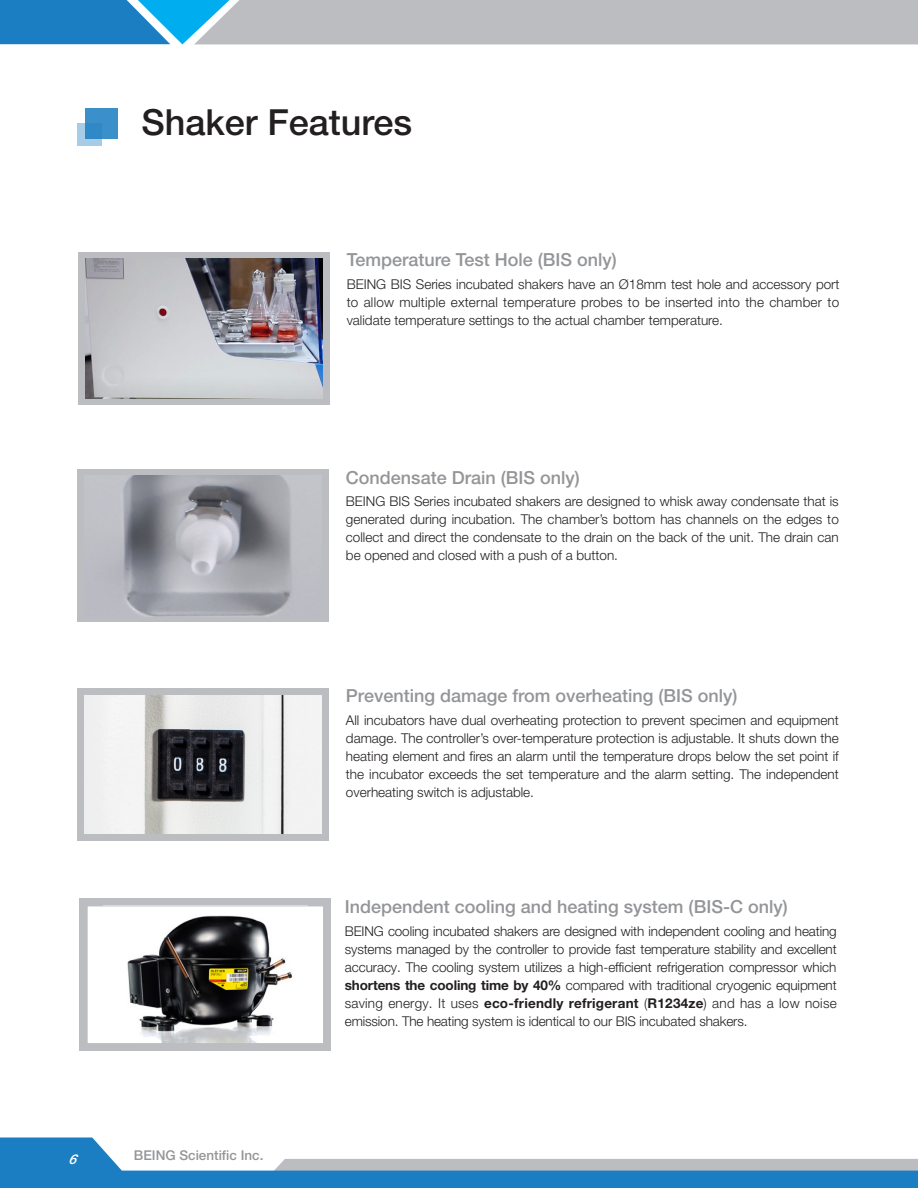
<style>
.page{position:relative;width:918px;height:1188px;background:#fff}
.page>*{position:absolute;margin:0;border:0;box-sizing:border-box;transform-origin:0 0}
.t1{font:500 36px "Helvetica Neue LT Pro";color:#231f20}
.t2{font:500 18px "Helvetica Neue LT Pro";color:#939598}
.t3{font:300 13.5px/18px "Helvetica Neue LT Pro";color:#231f20;text-align:justify}
.t4{font:500 13.5px "Helvetica Neue LT Pro";color:#939598}
.t5{font:italic 500 13.5px "Helvetica Neue LT Pro";color:#fff}
.s1{font-weight:700}
</style>
<div class="page">
<svg style="left:0;top:0;width:918px;height:44px"></svg>
<svg style="left:0;top:1138px;width:918px;height:50px"></svg>
<div style="left:78px;top:252px;width:251px;height:153px;background:#bcbdc0"></div>
<img style="left:86px;top:258px;width:236px;height:141px">
<div style="left:86px;top:108px;width:32px;height:30px;background:#3b90ca"></div>
<svg style="left:78px;top:123px;width:24px;height:22px"></svg>
<div style="left:78px;top:470px;width:251px;height:152px;background:#bcbdc0"></div>
<img style="left:114px;top:476px;width:208px;height:140px">
<div style="left:78px;top:688px;width:251px;height:152px;background:#bcbdc0"></div>
<img style="left:85px;top:695px;width:237px;height:138px">
<div style="left:80px;top:899px;width:251px;height:152px;background:#bcbdc0"></div>
<div style="left:87px;top:906px;width:237px;height:138px;background:#fff"></div>
<img style="left:127px;top:915px;width:166px;height:127px">
<div style="left:87px;top:906px;width:237px;height:138px;border:1px solid #bcbdc0"></div>
<p class="t1" style="left:142px;top:100px;width:272px">Shaker Features</p>
<p class="t2" style="left:347px;top:249px;width:272px">Temperature Test Hole (BIS only)</p>
<p class="t3" style="left:347px;top:275px;width:494px">BEING BIS Series incubated shakers have an Ø18mm test hole and accessory port to allow multiple external temperature probes to be inserted into the chamber to validate temperature settings to the actual chamber temperature.</p>
<p class="t2" style="left:346px;top:466px;width:235px">Condensate Drain (BIS only)</p>
<p class="t3" style="left:346px;top:492px;width:494px">BEING BIS Series incubated shakers are designed to whisk away condensate that is generated during incubation. The chamber’s bottom has channels on the edges to collect and direct the condensate to the drain on the back of the unit. The drain can be opened and closed with a push of a button.</p>
<p class="t2" style="left:346px;top:685px;width:393px">Preventing damage from overheating (BIS only)</p>
<p class="t3" style="left:346px;top:711px;width:494px">All incubators have dual overheating protection to prevent specimen and equipment damage. The controller’s over-temperature protection is adjustable. It shuts down the heating element and fires an alarm until the temperature drops below the set point if the incubator exceeds the set temperature and the alarm setting. The independent overheating switch is adjustable.</p>
<p class="t5" style="left:69px;top:1151px;width:13px">6</p>
<p class="t4" style="left:134px;top:1147px;width:131px">BEING Scientific Inc.</p>
<p class="t2" style="left:345px;top:896px;width:444px">Independent cooling and heating system (BIS-C only)</p>
<p class="t3" style="left:345px;top:922px;width:493px">BEING cooling incubated shakers are designed with independent cooling and heating systems managed by the controller to provide fast temperature stability and excellent accuracy. The cooling system utilizes a high-efficient refrigeration compressor which <span class="s1">shortens the cooling time by 40%</span> compared with traditional cryogenic equipment saving energy. It uses <span class="s1">eco-friendly refrigerant</span> (<span class="s1">R1234ze</span>) and has a low noise emission. The heating system is identical to our BIS incubated shakers.</p>
</div>
